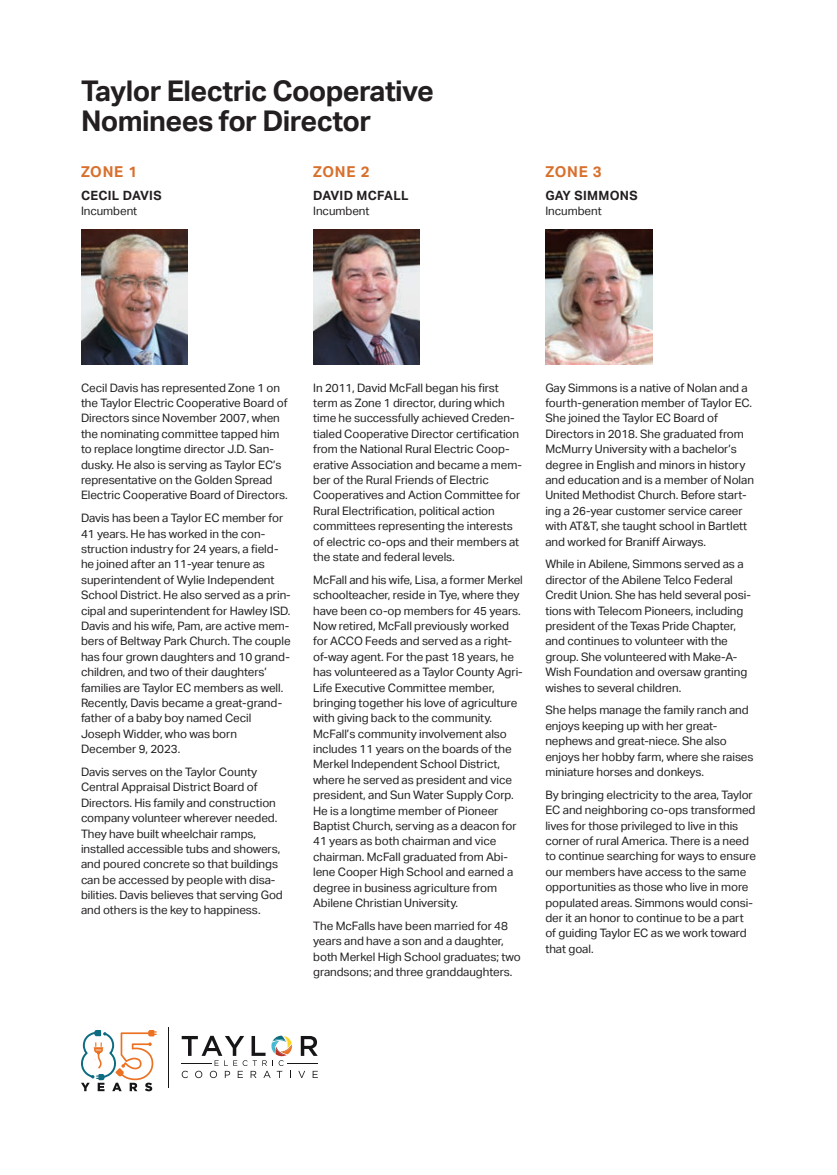
<style>
.page{position:relative;width:837px;height:1175px;background:#fff}
.page>*{position:absolute;margin:0;border:0;box-sizing:border-box;transform-origin:0 0}
.t1{font:700 28.5px/29.2px "Aktiv Grotesk";letter-spacing:-.02em;color:#231f20}
.t2{font:700 15px "Aktiv Grotesk";letter-spacing:.05em;color:#d8702d}
.t3{font:700 12.75px "Aktiv Grotesk";letter-spacing:.025em;color:#231f20}
.t4{font:11.7px/15.5px "Aktiv Grotesk";letter-spacing:-.005em;color:#231f20}
</style>
<div class="page">
<img style="left:81px;top:229px;width:107px;height:135px">
<img style="left:313px;top:229px;width:107px;height:135px">
<img style="left:545px;top:229px;width:107px;height:135px">
<svg style="left:81px;top:1030px;width:76px;height:61px"></svg>
<svg style="left:182px;top:1035px;width:136px;height:43px"></svg>
<hr style="left:168px;top:1028px;width:1px;height:60px;background:#171518">
<h1 class="t1" style="left:81px;top:77px;width:354px">Taylor Electric Cooperative<br>Nominees for Director</h1>
<p class="t2" style="left:81px;top:163px;width:58px">ZONE 1</p>
<p class="t3" style="left:81px;top:188px;width:82px">CECIL DAVIS</p>
<p class="t4" style="left:81px;top:203px;width:58px">Incumbent</p>
<p class="t2" style="left:313px;top:163px;width:58px">ZONE 2</p>
<p class="t3" style="left:313px;top:188px;width:97px">DAVID MCFALL</p>
<p class="t4" style="left:313px;top:203px;width:58px">Incumbent</p>
<p class="t2" style="left:545px;top:163px;width:58px">ZONE 3</p>
<p class="t3" style="left:545px;top:188px;width:94px">GAY SIMMONS</p>
<p class="t4" style="left:545px;top:203px;width:58px">Incumbent</p>
<p class="t4" style="left:81px;top:380px;width:208px">Cecil Davis has represented Zone 1 on the Taylor Electric Cooperative Board of Directors since November 2007, when the nominating committee tapped him to replace longtime director J.D. San&shy;dusky. He also is serving as Taylor EC’s representative on the Golden Spread Electric Cooperative Board of Directors.</p>
<p class="t4" style="left:81px;top:510px;width:211px">Davis has been a Taylor EC member for 41 years. He has worked in the con&shy;struction industry for 24 years, a field&shy;he joined after an 11-year tenure as superintendent of Wylie Independent School District. He also served as a prin&shy;cipal and superintendent for Hawley ISD.<br>Davis and his wife, Pam, are active mem&shy;bers of Beltway Park Church. The couple has four grown daughters and 10 grand&shy;children, and two of their daughters’ families are Taylor EC members as well.<br>Recently, Davis became a great-grand&shy;father of a baby boy named Cecil Joseph Widder, who was born December 9, 2023.</p>
<p class="t4" style="left:81px;top:764px;width:203px">Davis serves on the Taylor County Central Appraisal District Board of Directors. His family and construction company volunteer wherever needed.<br>They have built wheelchair ramps, installed accessible tubs and showers, and poured concrete so that buildings can be accessed by people with disa&shy;bilities. Davis believes that serving God and others is the key to happiness.</p>
<p class="t4" style="left:313px;top:380px;width:210px">In 2011, David McFall began his first term as Zone 1 director, during which time he successfully achieved Creden&shy;tialed Cooperative Director certification from the National Rural Electric Coop&shy;erative Association and became a mem&shy;ber of the Rural Friends of Electric Cooperatives and Action Committee for Rural Electrification, political action committees representing the interests of electric co-ops and their members at the state and federal levels.</p>
<p class="t4" style="left:313px;top:572px;width:211px">McFall and his wife, Lisa, a former Merkel schoolteacher, reside in Tye, where they have been co-op members for 45 years.<br>Now retired, McFall previously worked for ACCO Feeds and served as a right&shy;of-way agent. For the past 18 years, he has volunteered as a Taylor County Agri-Life Executive Committee member, bringing together his love of agriculture with giving back to the community.<br>McFall’s community involvement also includes 11 years on the boards of the Merkel Independent School District, where he served as president and vice president, and Sun Water Supply Corp.<br>He is a longtime member of Pioneer Baptist Church, serving as a deacon for 41 years as both chairman and vice chairman. McFall graduated from Abi&shy;lene Cooper High School and earned a degree in business agriculture from Abilene Christian University.</p>
<p class="t4" style="left:313px;top:918px;width:209px">The McFalls have been married for 48 years and have a son and a daughter, both Merkel High School graduates; two grandsons; and three granddaughters.</p>
<p class="t4" style="left:545px;top:380px;width:210px">Gay Simmons is a native of Nolan and a fourth-generation member of Taylor EC.<br>She joined the Taylor EC Board of Directors in 2018. She graduated from McMurry University with a bachelor’s degree in English and minors in history and education and is a member of Nolan United Methodist Church. Before start&shy;ing a 26-year customer service career with AT&amp;T, she taught school in Bartlett and worked for Braniff Airways.</p>
<p class="t4" style="left:545px;top:556px;width:207px">While in Abilene, Simmons served as a director of the Abilene Telco Federal Credit Union. She has held several posi&shy;tions with Telecom Pioneers, including president of the Texas Pride Chapter, and continues to volunteer with the group. She volunteered with Make-A-Wish Foundation and oversaw granting wishes to several children.</p>
<p class="t4" style="left:545px;top:702px;width:210px">She helps manage the family ranch and enjoys keeping up with her great&shy;nephews and great-niece. She also enjoys her hobby farm, where she raises miniature horses and donkeys.</p>
<p class="t4" style="left:545px;top:787px;width:212px">By bringing electricity to the area, Taylor EC and neighboring co-ops transformed lives for those privileged to live in this corner of rural America. There is a need to continue searching for ways to ensure our members have access to the same opportunities as those who live in more populated areas. Simmons would consi&shy;der it an honor to continue to be a part of guiding Taylor EC as we work toward that goal.</p>
</div>
